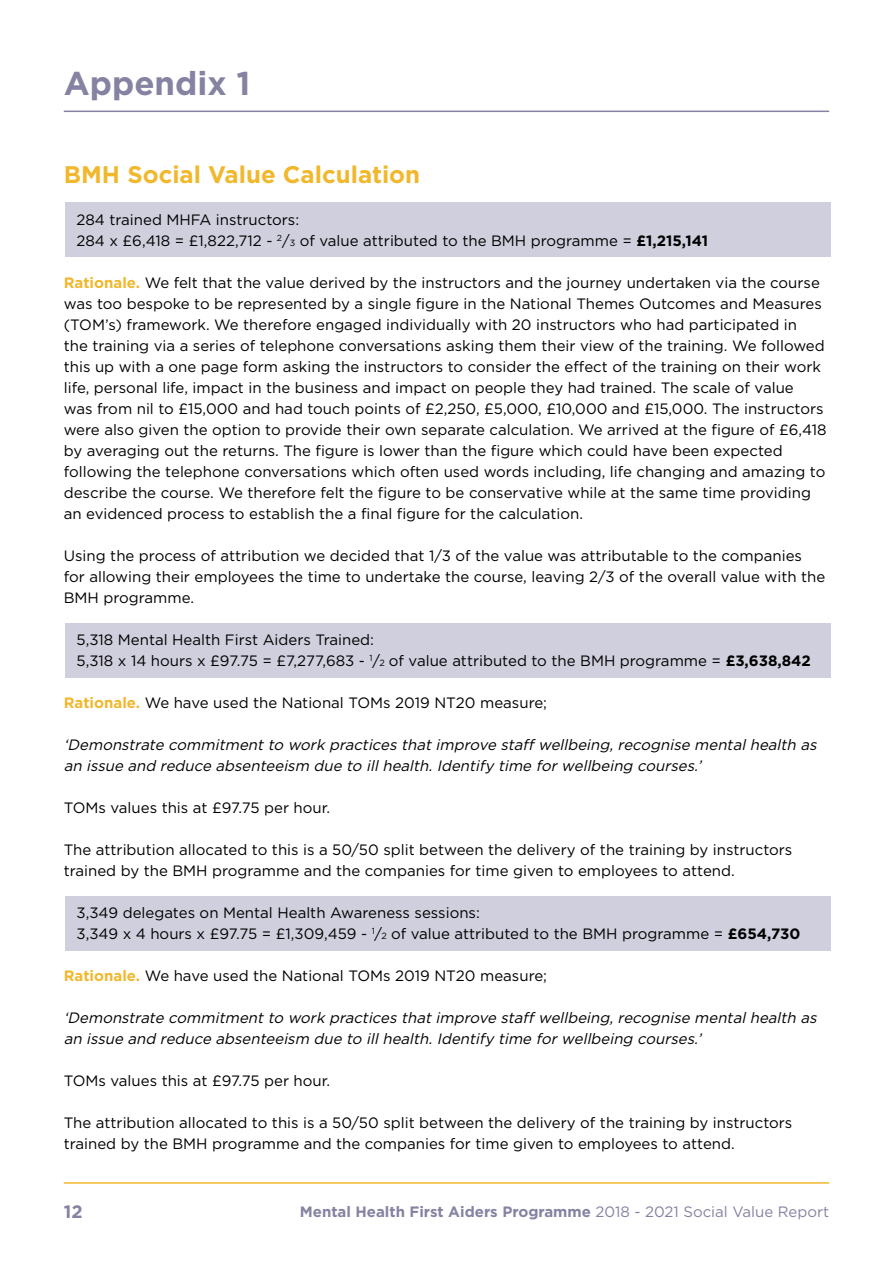
<style>
.page{position:relative;width:893px;height:1263px;background:#fff}
.page>*{position:absolute;margin:0;border:0;box-sizing:border-box;transform-origin:0 0}
.t1{font:700 33px "Gotham";color:#8582a2}
.t2{font:700 24px "Gotham";color:#f1b82e}
.t3{font:700 18px "Gotham";color:#8582a2}
.t4{font:15px/21px "Gotham";color:#000}
.t5{font:italic 15px/21px "Gotham";color:#000}
.t6{font:700 15px "Gotham";color:#8582a2}
.s1{font-size:9px}
.s2{font-weight:700}
.s3{font-weight:700;color:#f1b82e}
.s4{font-weight:400}
</style>
<div class="page">
<hr style="left:64px;top:1182px;width:765px;height:2px;background:#f1b82e">
<div style="left:65px;top:623px;width:766px;height:54px;background:#d0cfde"></div>
<div style="left:65px;top:896px;width:766px;height:54px;background:#d0cfde"></div>
<div style="left:65px;top:202px;width:766px;height:54px;background:#d0cfde"></div>
<hr style="left:64px;top:111px;width:765px;height:1px;background:#8582a2">
<h1 class="t1" style="left:64px;top:64px;width:188px">Appendix 1</h1>
<h2 class="t2" style="left:64px;top:160px;width:358px">BMH Social Value Calculation</h2>
<p class="t4" style="left:77px;top:209px;width:633px">284 trained MHFA instructors:<br>284 x £6,418 = £1,822,712 - <sup>2</sup>/<span class="s1">3</span> of value attributed to the BMH programme = <span class="s2">£1,215,141</span></p>
<p class="t4" style="left:64px;top:272px;width:764px"><span class="s3">Rationale.</span> We felt that the value derived by the instructors and the journey undertaken via the course was too bespoke to be represented by a single figure in the National Themes Outcomes and Measures (TOM’s) framework. We therefore engaged individually with 20 instructors who had participated in<br>the training via a series of telephone conversations asking them their view of the training. We followed this up with a one page form asking the instructors to consider the effect of the training on their work life, personal life, impact in the business and impact on people they had trained. The scale of value<br>was from nil to £15,000 and had touch points of £2,250, £5,000, £10,000 and £15,000. The instructors were also given the option to provide their own separate calculation. We arrived at the figure of £6,418 by averaging out the returns. The figure is lower than the figure which could have been expected following the telephone conversations which often used words including, life changing and amazing to describe the course. We therefore felt the figure to be conservative while at the same time providing an evidenced process to establish the a final figure for the calculation.</p>
<p class="t4" style="left:64px;top:545px;width:763px">Using the process of attribution we decided that 1/3 of the value was attributable to the companies for allowing their employees the time to undertake the course, leaving 2/3 of the overall value with the<br>BMH programme.</p>
<p class="t4" style="left:77px;top:629px;width:736px">5,318 Mental Health First Aiders Trained:<br>5,318 x 14 hours x £97.75 = £7,277,683 - <sup>1</sup>/<span class="s1">2</span> of value attributed to the BMH programme = <span class="s2">£3,638,842</span></p>
<p class="t4" style="left:64px;top:692px;width:485px"><span class="s3">Rationale.</span> We have used the National TOMs 2019 NT20 measure;</p>
<p class="t5" style="left:64px;top:734px;width:758px">‘Demonstrate commitment to work practices that improve staff wellbeing, recognise mental health as an issue and reduce absenteeism due to ill health. Identify time for wellbeing courses.’</p>
<p class="t4" style="left:64px;top:797px;width:268px">TOMs values this at £97.75 per hour.</p>
<p class="t4" style="left:64px;top:839px;width:730px">The attribution allocated to this is a 50/50 split between the delivery of the training by instructors trained by the BMH programme and the companies for time given to employees to attend.</p>
<p class="t4" style="left:77px;top:902px;width:725px">3,349 delegates on Mental Health Awareness sessions:<br>3,349 x 4 hours x £97.75 = £1,309,459 - <sup>1</sup>/<span class="s1">2</span> of value attributed to the BMH programme = <span class="s2">£654,730</span></p>
<p class="t4" style="left:64px;top:965px;width:485px"><span class="s3">Rationale.</span> We have used the National TOMs 2019 NT20 measure;</p>
<p class="t5" style="left:64px;top:1007px;width:758px">‘Demonstrate commitment to work practices that improve staff wellbeing, recognise mental health as an issue and reduce absenteeism due to ill health. Identify time for wellbeing courses.’</p>
<p class="t4" style="left:64px;top:1070px;width:268px">TOMs values this at £97.75 per hour.</p>
<p class="t4" style="left:64px;top:1112px;width:730px">The attribution allocated to this is a 50/50 split between the delivery of the training by instructors trained by the BMH programme and the companies for time given to employees to attend.</p>
<p class="t3" style="left:64px;top:1201px;width:20px">12</p>
<p class="t6" style="left:300px;top:1203px;width:531px">Mental Health First Aiders Programme <span class="s4">2018 - 2021 Social Value Report</span></p>
</div>
